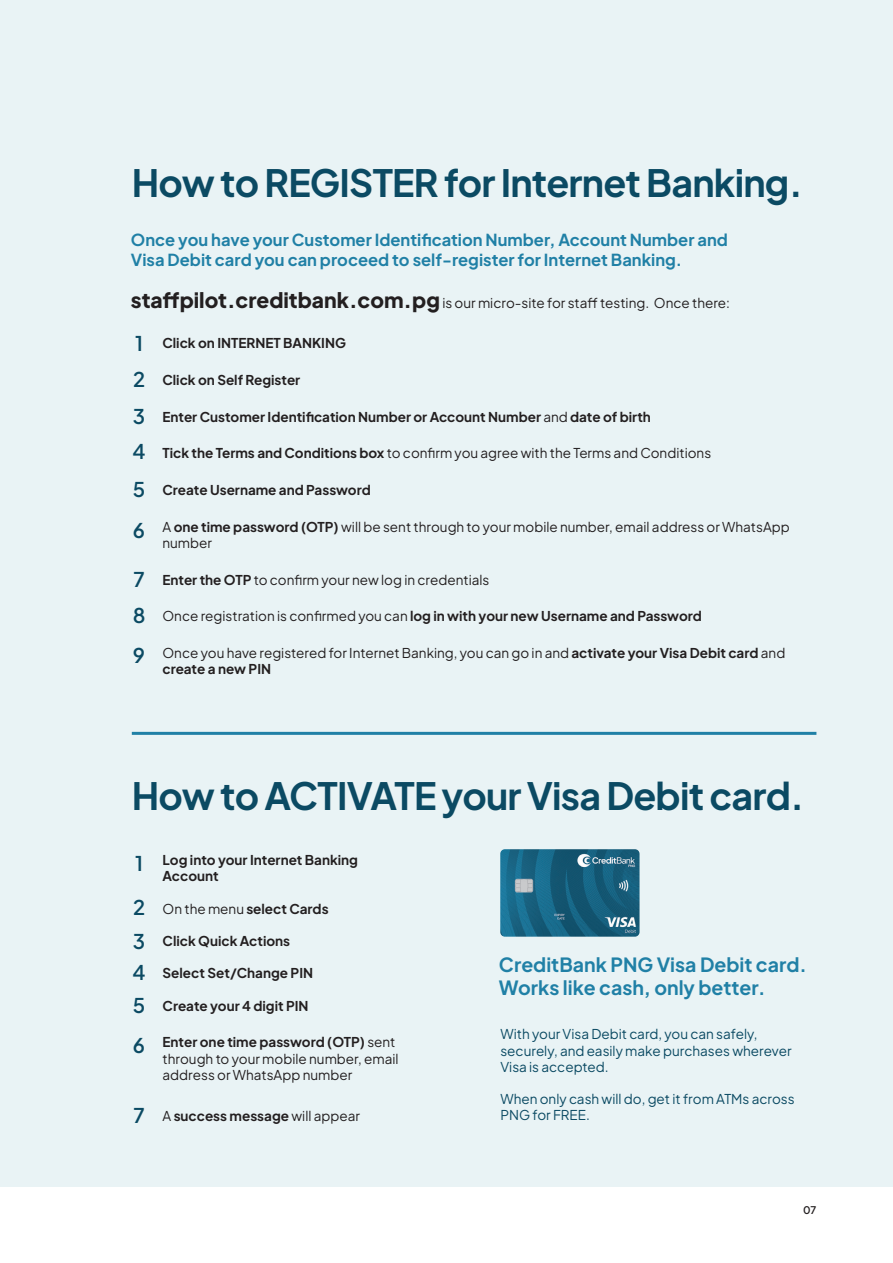
<style>
.page{position:relative;width:893px;height:1263px;background:#fff}
.page>*{position:absolute;margin:0;border:0;box-sizing:border-box;transform-origin:0 0}
.t1{font:700 37.5px "Plus Jakarta Sans";letter-spacing:-.02em;color:#0b4a63}
.t2{font:600 20.25px/36px "Plus Jakarta Sans";color:#0b4a63}
.t3{font:700 19.5px/23.4px "Plus Jakarta Sans";color:#2080a6}
.t4{font:700 16.5px/19.8px "Plus Jakarta Sans";color:#2080a6}
.t5{font:13.5px/16.2px "Plus Jakarta Sans";color:#231f20}
.t6{font:700 13.5px/16.2px "Plus Jakarta Sans";color:#231f20}
.t7{font:13.5px/16.2px "Plus Jakarta Sans";color:#0b4a63}
.t8{font:600 10.5px "Plus Jakarta Sans";color:#231f20}
.s1{font-weight:800;font-size:21px}
.s2{font-weight:400}
.s3{font-weight:700}
</style>
<div class="page">
<div style="left:0;top:0;width:893px;height:1186px;background:#e9f3f5"></div>
<img style="left:500px;top:849px;width:139px;height:88px">
<hr style="left:132px;top:732px;width:684px;height:3px;background:#2080a6">
<h1 class="t1" style="left:132px;top:149px;width:672px">How to REGISTER for Internet Banking.</h1>
<p class="t4" style="left:131px;top:228px;width:598px">Once you have your Customer Identification Number, Account Number and<br>Visa Debit card you can proceed to self-register for Internet Banking.</p>
<p class="t5" style="left:131px;top:293px;width:601px"><span class="s1">staffpilot.creditbank.com.pg</span> is our micro-site for staff testing. Once there:</p>
<p class="t6" style="left:162px;top:333px;width:185px">Click on INTERNET BANKING</p>
<p class="t6" style="left:162px;top:370px;width:139px">Click on Self Register</p>
<p class="t6" style="left:162px;top:407px;width:490px">Enter Customer Identification Number or Account Number <span class="s2">and</span> date of birth</p>
<p class="t5" style="left:162px;top:444px;width:550px"><span class="s3">Tick the Terms and Conditions box</span> to confirm you agree with the Terms and Conditions</p>
<p class="t6" style="left:162px;top:480px;width:210px">Create Username and Password</p>
<p class="t5" style="left:162px;top:517px;width:629px">A <span class="s3">one time password (OTP)</span> will be sent through to your mobile number, email address or WhatsApp number</p>
<p class="t5" style="left:162px;top:570px;width:329px"><span class="s3">Enter the OTP</span> to confirm your new log in credentials</p>
<p class="t6" style="left:162px;top:606px;width:541px"><span class="s2">Once registration is confirmed you can</span> log in with your new Username and Password</p>
<p class="t5" style="left:162px;top:643px;width:624px">Once you have registered for Internet Banking, you can go in and <span class="s3">activate your Visa Debit card</span> and <span class="s3">create a new PIN</span></p>
<h2 class="t2" style="left:133px;top:323px;width:15px">1<br>2<br>3<br>4</h2>
<h2 class="t2" style="left:133px;top:466px;width:14px;line-height:41.2px">5<br>6</h2>
<h2 class="t2" style="left:133px;top:558px;width:14px;line-height:36.6px">7<br>8</h2>
<h2 class="t2" style="left:133px;top:635px;width:14px">9</h2>
<h1 class="t1" style="left:132px;top:763px;width:674px">How to ACTIVATE your Visa Debit card.</h1>
<h2 class="t2" style="left:133px;top:839px;width:14px;line-height:43.7px">1<br>2</h2>
<h2 class="t2" style="left:133px;top:923px;width:15px;line-height:31.5px">3<br>4</h2>
<h2 class="t2" style="left:133px;top:983px;width:14px;line-height:39.9px">5<br>6</h2>
<h2 class="t2" style="left:133px;top:1094px;width:13px">7</h2>
<p class="t6" style="left:163px;top:850px;width:197px">Log into your Internet Banking<br>Account</p>
<p class="t6" style="left:163px;top:899px;width:168px"><span class="s2">On the menu</span> select Cards</p>
<p class="t6" style="left:163px;top:931px;width:129px">Click Quick Actions</p>
<p class="t6" style="left:163px;top:963px;width:152px">Select Set/Change PIN</p>
<p class="t6" style="left:163px;top:996px;width:148px">Create your 4 digit PIN</p>
<p class="t5" style="left:163px;top:1033px;width:238px"><span class="s3">Enter one time password (OTP)</span> sent through to your mobile number, email address or WhatsApp number</p>
<p class="t6" style="left:163px;top:1106px;width:199px"><span class="s2">A</span> success message <span class="s2">will appear</span></p>
<h3 class="t3" style="left:499px;top:950px;width:309px">CreditBank PNG Visa Debit card.<br>Works like cash, only better.</h3>
<p class="t7" style="left:500px;top:1025px;width:293px">With your Visa Debit card, you can safely, securely, and easily make purchases wherever<br>Visa is accepted.</p>
<p class="t7" style="left:500px;top:1089px;width:296px">When only cash will do, get it from ATMs across<br>PNG for FREE.</p>
<p class="t8" style="left:803px;top:1201px;width:15px">07</p>
</div>
